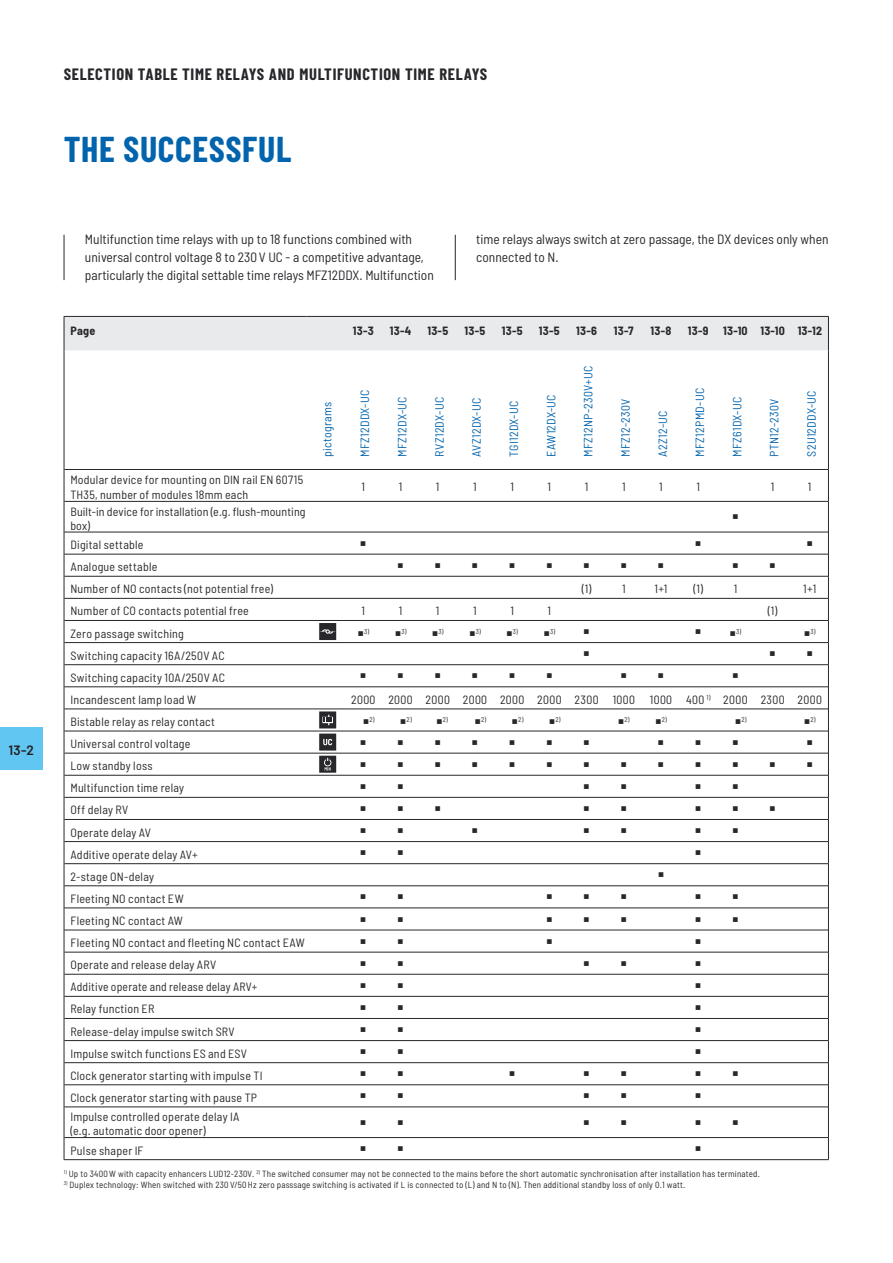
<style>
.page{position:relative;width:893px;height:1263px;background:#fff}
.page>*{position:absolute;margin:0;border:0;box-sizing:border-box;transform-origin:0 0}
.t1{font:700 36px "Barlow Condensed";letter-spacing:.015em;color:#0364ae}
.t2{font:700 16.5px "Barlow Condensed";letter-spacing:.04em;color:#28282c}
.t3{font:semi-condensed 13.5px/18px "Barlow";color:#28282c}
.t4{font:600 13.5px "Barlow";color:#231f20}
.t5{font:semi-condensed 12px/22px "Barlow";letter-spacing:.02em;color:#28282c}
.t6{font:semi-condensed 12px "Barlow";letter-spacing:.02em;color:#0364ae}
.t7{font:700 semi-condensed 12px "Barlow";letter-spacing:.02em;color:#28282c}
.t8{font:semi-condensed 9px "Barlow";letter-spacing:.02em;color:#28282c}
.t9{font:semi-condensed 7.05px "Barlow";color:#28282c}
</style>
<div class="page">
<div style="left:0;top:727px;width:42px;height:42px;background:#61c6f1"></div>
<hr style="left:455px;top:235px;width:1px;height:45px;background:#28282c">
<hr style="left:64px;top:235px;width:1px;height:45px;background:#28282c">
<div style="left:64px;top:316px;width:765px;height:34px;background:#e9eaeb"></div>
<hr style="left:828px;top:317px;width:1px;height:33px;background:#28282c">
<hr style="left:64px;top:350px;width:1px;height:120px;background:#28282c">
<hr style="left:828px;top:350px;width:1px;height:120px;background:#28282c">
<hr style="left:64px;top:470px;width:1px;height:31px;background:#28282c">
<hr style="left:828px;top:470px;width:1px;height:31px;background:#28282c">
<hr style="left:64px;top:501px;width:1px;height:31px;background:#28282c">
<hr style="left:828px;top:501px;width:1px;height:31px;background:#28282c">
<hr style="left:64px;top:1107px;width:1px;height:31px;background:#28282c">
<hr style="left:828px;top:1107px;width:1px;height:31px;background:#28282c">
<svg style="left:64px;top:469px;width:765px;height:1px"></svg>
<svg style="left:64px;top:501px;width:765px;height:1px"></svg>
<svg style="left:64px;top:531px;width:765px;height:577px"></svg>
<svg style="left:63px;top:1137px;width:766px;height:23px"></svg>
<p class="t4" style="left:9px;top:741px;width:27px">13-2</p>
<h2 class="t2" style="left:64px;top:69px;width:425px">SELECTION TABLE TIME RELAYS AND MULTIFUNCTION TIME RELAYS</h2>
<h1 class="t1" style="left:64px;top:136px;width:229px">THE SUCCESSFUL</h1>
<p class="t3" style="left:85px;top:232px;width:350px">Multifunction time relays with up to 18 functions combined with universal control voltage 8 to 230 V UC - a competitive advantage, particularly the digital settable time relays MFZ12DDX. Multifunction</p>
<p class="t3" style="left:476px;top:232px;width:354px">time relays always switch at zero passage, the DX devices only when connected to N.</p>
<p class="t7" style="left:70px;top:326px;width:26px">Page</p>
<p class="t7" style="left:353px;top:326px;width:23px">13-3</p>
<p class="t7" style="left:390px;top:326px;width:23px">13-4</p>
<p class="t7" style="left:427px;top:326px;width:22px">13-5</p>
<p class="t7" style="left:465px;top:326px;width:22px">13-5</p>
<p class="t7" style="left:502px;top:326px;width:22px">13-5</p>
<p class="t7" style="left:539px;top:326px;width:22px">13-5</p>
<p class="t7" style="left:576px;top:326px;width:22px">13-6</p>
<p class="t7" style="left:614px;top:326px;width:21px">13-7</p>
<p class="t7" style="left:650px;top:326px;width:22px">13-8</p>
<p class="t7" style="left:688px;top:326px;width:136px">13-9 13-10 13-10 13-12</p>
<p class="t6" style="left:323px;top:457px;width:56px;rotate:-90deg">pictograms</p>
<p class="t6" style="left:361px;top:457px;width:68px;rotate:-90deg">MFZ12DDX-UC</p>
<p class="t6" style="left:398px;top:457px;width:62px;rotate:-90deg">MFZ12DX-UC</p>
<p class="t6" style="left:435px;top:457px;width:61px;rotate:-90deg">RVZ12DX-UC</p>
<p class="t6" style="left:472px;top:457px;width:60px;rotate:-90deg">AVZ12DX-UC</p>
<p class="t6" style="left:509px;top:457px;width:57px;rotate:-90deg">TGI12DX-UC</p>
<p class="t6" style="left:547px;top:457px;width:64px;rotate:-90deg">EAW12DX-UC</p>
<p class="t6" style="left:584px;top:457px;width:92px;rotate:-90deg">MFZ12NP-230V+UC</p>
<p class="t6" style="left:621px;top:457px;width:59px;rotate:-90deg">MFZ12-230V</p>
<p class="t6" style="left:658px;top:457px;width:48px;rotate:-90deg">A2Z12-UC</p>
<p class="t6" style="left:695px;top:457px;width:70px;rotate:-90deg">MFZ12PMD-UC</p>
<p class="t6" style="left:733px;top:457px;width:61px;rotate:-90deg">MFZ61DX-UC</p>
<p class="t6" style="left:770px;top:457px;width:59px;rotate:-90deg">PTN12-230V</p>
<p class="t6" style="left:807px;top:457px;width:68px;rotate:-90deg">S2U12DDX-UC</p>
<p class="t5" style="left:70px;top:474px;width:234px;line-height:14.4px">Modular device for mounting on DIN rail EN 60715<br>TH35, number of modules 18mm each</p>
<p class="t5" style="left:361px;top:478px;width:5px">1</p>
<p class="t5" style="left:399px;top:478px;width:5px">1</p>
<p class="t5" style="left:436px;top:478px;width:5px">1</p>
<p class="t5" style="left:473px;top:478px;width:5px">1</p>
<p class="t5" style="left:510px;top:478px;width:5px">1</p>
<p class="t5" style="left:548px;top:478px;width:5px">1</p>
<p class="t5" style="left:585px;top:478px;width:5px">1</p>
<p class="t5" style="left:622px;top:478px;width:5px">1</p>
<p class="t5" style="left:659px;top:478px;width:5px">1</p>
<p class="t5" style="left:696px;top:478px;width:5px">1</p>
<p class="t5" style="left:771px;top:478px;width:5px">1</p>
<p class="t5" style="left:808px;top:478px;width:5px">1</p>
<p class="t5" style="left:70px;top:506px;width:237px;line-height:14.4px">Built-in device for installation (e.g. flush-mounting box)</p>
<p class="t5" style="left:70px;top:535px;width:204px">Digital settable<br>Analogue settable<br>Number of NO contacts (not potential free)</p>
<p class="t5" style="left:582px;top:579px;width:11px">(1)</p>
<p class="t5" style="left:622px;top:579px;width:5px">1</p>
<p class="t5" style="left:654px;top:579px;width:14px">1+1</p>
<p class="t5" style="left:693px;top:579px;width:11px">(1)</p>
<p class="t5" style="left:734px;top:579px;width:5px">1</p>
<p class="t5" style="left:803px;top:579px;width:14px">1+1</p>
<p class="t5" style="left:70px;top:602px;width:180px">Number of CO contacts potential free</p>
<p class="t5" style="left:361px;top:602px;width:5px">1</p>
<p class="t5" style="left:399px;top:602px;width:5px">1</p>
<p class="t5" style="left:436px;top:602px;width:5px">1</p>
<p class="t5" style="left:473px;top:602px;width:5px">1</p>
<p class="t5" style="left:510px;top:602px;width:5px">1</p>
<p class="t5" style="left:548px;top:602px;width:5px">1</p>
<p class="t5" style="left:768px;top:602px;width:11px">(1)</p>
<p class="t5" style="left:70px;top:624px;width:115px">Zero passage switching</p>
<p class="t9" style="left:364px;top:628px;width:7px">3)</p>
<p class="t9" style="left:401px;top:628px;width:7px">3)</p>
<p class="t9" style="left:438px;top:628px;width:7px">3)</p>
<p class="t9" style="left:476px;top:628px;width:7px">3)</p>
<p class="t9" style="left:513px;top:628px;width:7px">3)</p>
<p class="t9" style="left:550px;top:628px;width:7px">3)</p>
<p class="t9" style="left:736px;top:628px;width:7px">3)</p>
<p class="t9" style="left:810px;top:628px;width:7px">3)</p>
<p class="t5" style="left:70px;top:646px;width:156px;text-align:justify">Switching capacity 16A/250V AC Switching capacity 10A/250V AC Incandescent lamp load W</p>
<p class="t5" style="left:351px;top:690px;width:285px">2000 2000 2000 2000 2000 2000 2300 1000</p>
<p class="t5" style="left:650px;top:690px;width:173px">1000 400 <sup>1)</sup> 2000 2300 2000</p>
<p class="t5" style="left:70px;top:712px;width:146px">Bistable relay as relay contact</p>
<p class="t9" style="left:369px;top:717px;width:7px">2)</p>
<p class="t9" style="left:407px;top:717px;width:7px">2)</p>
<p class="t9" style="left:443px;top:717px;width:7px">2)</p>
<p class="t9" style="left:481px;top:717px;width:7px">2)</p>
<p class="t9" style="left:518px;top:717px;width:7px">2)</p>
<p class="t9" style="left:555px;top:717px;width:7px">2)</p>
<p class="t9" style="left:624px;top:717px;width:7px">2)</p>
<p class="t9" style="left:662px;top:717px;width:7px">2)</p>
<p class="t9" style="left:741px;top:717px;width:7px">2)</p>
<p class="t9" style="left:810px;top:717px;width:7px">2)</p>
<p class="t5" style="left:70px;top:734px;width:236px">Universal control voltage<br>Low standby loss<br>Multifunction time relay<br>Off delay RV<br>Operate delay AV<br>Additive operate delay AV+<br>2-stage ON-delay<br>Fleeting NO contact EW<br>Fleeting NC contact AW<br>Fleeting NO contact and fleeting NC contact EAW<br>Operate and release delay ARV<br>Additive operate and release delay ARV+<br>Relay function ER<br>Release-delay impulse switch SRV<br>Impulse switch functions ES and ESV<br>Clock generator starting with impulse TI<br>Clock generator starting with pause TP</p>
<p class="t5" style="left:70px;top:1111px;width:171px;line-height:14.4px">Impulse controlled operate delay IA (e.g. automatic door opener)</p>
<p class="t5" style="left:70px;top:1141px;width:75px">Pulse shaper IF</p>
<p class="t8" style="left:64px;top:1171px;width:697px"><sup>1)</sup> Up to 3400 W with capacity enhancers LUD12-230V. <sup>2)</sup> The switched consumer may not be connected to the mains before the short automatic synchronisation after installation has terminated.</p>
<p class="t8" style="left:64px;top:1182px;width:623px"><sup>3)</sup> Duplex technology: When switched with 230 V/50 Hz zero passsage switching is activated if L is connected to (L) and N to (N). Then additional standby loss of only 0.1 watt.</p>
</div>
